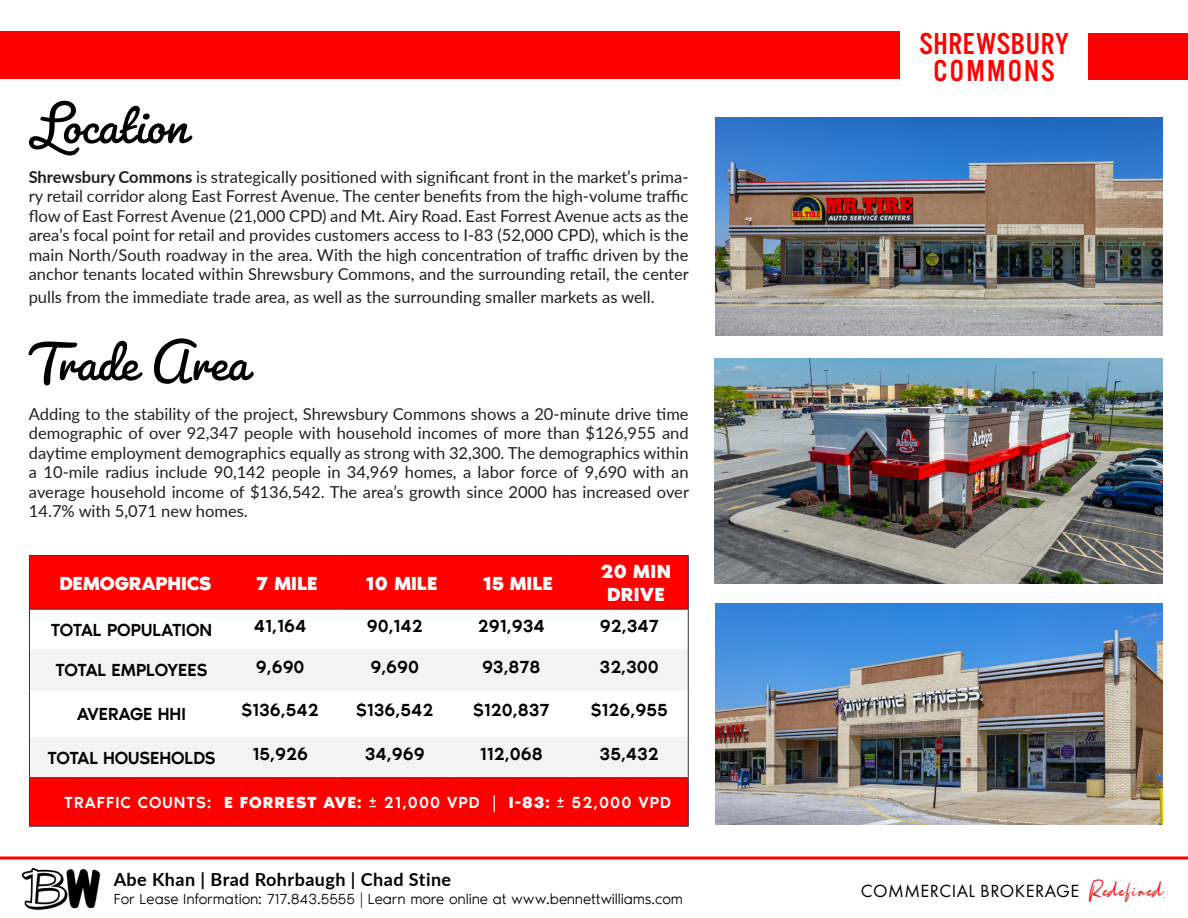
<style>
.page{position:relative;width:1188px;height:918px;background:#fff}
.page>*{position:absolute;margin:0;border:0;box-sizing:border-box;transform-origin:0 0}
.t1{font:60px "Pacifico";color:#000}
.t2{font:31.5px/27px "Alternate Got No 3 D";letter-spacing:.025em;color:#f00;text-align:center}
.t3{font:700 19.5px "Noir Pro";color:#fff}
.t4{font:700 19.5px/23.4px "Noir Pro";letter-spacing:.025em;color:#fff;text-align:center}
.t5{font:18.3px "Futura PT";letter-spacing:.025em;color:#000}
.t6{font:500 18px "Noir Pro";color:#000}
.t7{font:700 18px "Lato";letter-spacing:.025em;color:#000}
.t8{font:16.5px/19.5px "Lato";color:#231f20;text-align:justify}
.t9{font:500 16.5px "Noir Pro";letter-spacing:.065em;color:#fff}
.t10{font:300 15px "Noir Pro";letter-spacing:-.005em;color:#000}
.s1{font-weight:700}
.s2{color:#fff}
.s3{font-family:"Rotterdam";font-style:italic;font-size:27.6px;color:#ee2123}
</style>
<div class="page">
<svg style="left:0;top:856px;width:1188px;height:4px;background:#ff3f3f"></svg>
<img style="left:21px;top:868px;width:80px;height:42px">
<div style="left:0;top:32px;width:900px;height:47px;background:#f00"></div>
<div style="left:1089px;top:33px;width:99px;height:47px;background:#f00"></div>
<img style="left:715px;top:359px;width:447px;height:225px">
<img style="left:715px;top:118px;width:447px;height:218px">
<img style="left:715px;top:603px;width:447px;height:222px">
<div style="left:30px;top:556px;width:658px;height:270px;background:#f00"></div>
<svg style="left:30px;top:610px;width:658px;height:39px"></svg>
<svg style="left:30px;top:649px;width:658px;height:128px;fill:#f4f3f3"></svg>
<hr style="left:29px;top:609px;width:1px;height:40px;background:#333">
<hr style="left:688px;top:609px;width:1px;height:40px;background:#333">
<hr style="left:29px;top:649px;width:1px;height:42px;background:#333">
<hr style="left:688px;top:649px;width:1px;height:42px;background:#333">
<hr style="left:29px;top:691px;width:1px;height:46px;background:#333">
<hr style="left:688px;top:691px;width:1px;height:46px;background:#333">
<hr style="left:29px;top:737px;width:1px;height:41px;background:#333">
<hr style="left:688px;top:737px;width:1px;height:41px;background:#333">
<hr style="left:29px;top:778px;width:1px;height:48px;background:#333">
<hr style="left:688px;top:778px;width:1px;height:48px;background:#333">
<hr style="left:30px;top:777px;width:193px;height:1px;background:#333">
<hr style="left:223px;top:777px;width:114px;height:1px;background:#333">
<hr style="left:337px;top:777px;width:115px;height:1px;background:#333">
<hr style="left:452px;top:777px;width:118px;height:1px;background:#333">
<hr style="left:570px;top:777px;width:118px;height:1px;background:#333">
<hr style="left:29px;top:826px;width:194px;height:1px;background:#333">
<hr style="left:223px;top:826px;width:114px;height:1px;background:#333">
<hr style="left:337px;top:826px;width:115px;height:1px;background:#333">
<hr style="left:452px;top:826px;width:118px;height:1px;background:#333">
<hr style="left:570px;top:826px;width:119px;height:1px;background:#333">
<hr style="left:29px;top:555px;width:194px;height:1px;background:#333">
<hr style="left:223px;top:555px;width:114px;height:1px;background:#333">
<hr style="left:337px;top:555px;width:115px;height:1px;background:#333">
<hr style="left:452px;top:555px;width:118px;height:1px;background:#333">
<hr style="left:570px;top:555px;width:119px;height:1px;background:#333">
<hr style="left:29px;top:556px;width:1px;height:53px;background:#333">
<hr style="left:688px;top:556px;width:1px;height:53px;background:#333">
<hr style="left:30px;top:609px;width:193px;height:1px;background:#323332">
<hr style="left:223px;top:609px;width:114px;height:1px;background:#323332">
<hr style="left:337px;top:609px;width:115px;height:1px;background:#323332">
<hr style="left:452px;top:609px;width:118px;height:1px;background:#323332">
<hr style="left:570px;top:609px;width:118px;height:1px;background:#323332">
<p class="t1" style="left:26px;top:87px;width:164px">Location</p>
<p class="t8" style="left:29px;top:166px;width:662px"><span class="s1">Shrewsbury Commons</span> is strategically positioned with significant front in the market’s prima&shy;ry retail corridor along East Forrest Avenue. The center benefits from the high-volume traffic flow of East Forrest Avenue (21,000 CPD) and Mt. Airy Road. East Forrest Avenue acts as the area’s focal point for retail and provides customers access to I-83 (52,000 CPD), which is the main North/South roadway in the area. With the high concentration of traffic driven by the anchor tenants located within Shrewsbury Commons, and the surrounding retail, the center</p>
<p class="t8" style="left:29px;top:286px;width:627px">pulls from the immediate trade area, as well as the surrounding smaller markets as well.</p>
<p class="t1" style="left:29px;top:324px;width:222px">Trade Area</p>
<p class="t8" style="left:29px;top:403px;width:662px">Adding to the stability of the project, Shrewsbury Commons shows a 20-minute drive time demographic of over 92,347 people with household incomes of more than $126,955 and daytime employment demographics equally as strong with 32,300. The demographics within a 10-mile radius include 90,142 people in 34,969 homes, a labor force of 9,690 with an average household income of $136,542. The area’s growth since 2000 has increased over 14.7% with 5,071 new homes.</p>
<p class="t3" style="left:59px;top:567px;width:154px">DEMOGRAPHICS</p>
<p class="t3" style="left:256px;top:567px;width:63px">7 MILE</p>
<p class="t3" style="left:365px;top:567px;width:73px">10 MILE</p>
<p class="t3" style="left:483px;top:567px;width:71px">15 MILE</p>
<p class="t4" style="left:601px;top:558px;width:72px">20 MIN<br>DRIVE</p>
<p class="t6" style="left:51px;top:616px;width:163px">TOTAL POPULATION</p>
<p class="t6" style="left:254px;top:612px;width:54px">41,164</p>
<p class="t6" style="left:367px;top:612px;width:58px">90,142</p>
<p class="t6" style="left:478px;top:612px;width:68px">291,934</p>
<p class="t6" style="left:600px;top:612px;width:60px">92,347</p>
<p class="t6" style="left:56px;top:656px;width:153px">TOTAL EMPLOYEES</p>
<p class="t6" style="left:256px;top:653px;width:50px">9,690</p>
<p class="t6" style="left:370px;top:653px;width:50px">9,690</p>
<p class="t6" style="left:482px;top:653px;width:60px">93,878</p>
<p class="t6" style="left:600px;top:653px;width:61px">32,300</p>
<p class="t6" style="left:77px;top:700px;width:110px">AVERAGE HHI</p>
<p class="t6" style="left:242px;top:696px;width:79px">$136,542</p>
<p class="t6" style="left:356px;top:696px;width:79px">$136,542</p>
<p class="t6" style="left:473px;top:696px;width:78px">$120,837</p>
<p class="t6" style="left:591px;top:696px;width:79px">$126,955</p>
<p class="t6" style="left:47px;top:744px;width:170px">TOTAL HOUSEHOLDS</p>
<p class="t6" style="left:252px;top:740px;width:57px">15,926</p>
<p class="t6" style="left:365px;top:740px;width:61px">34,969</p>
<p class="t6" style="left:480px;top:740px;width:64px">112,068</p>
<p class="t6" style="left:600px;top:740px;width:61px">35,432</p>
<p class="t9" style="left:64px;top:790px;width:608px">TRAFFIC COUNTS: <span class="s1">E FORREST AVE:</span> ± 21,000 VPD | <span class="s1">I-83:</span> ± 52,000 VPD</p>
<p class="t7" style="left:114px;top:866px;width:339px">Abe Khan | Brad Rohrbaugh | Chad Stine</p>
<p class="t10" style="left:114px;top:888px;width:571px">For Lease Information: 717.843.5555 | Learn more online at www.bennettwilliams.com</p>
<h2 class="t2" style="left:919px;top:31px;width:151px">SHREWSBURY<br>COMMONS</h2>
<p class="t5" style="left:861px;top:880px;width:305px">COMMERCIAL BROKERAGE<span class="s2">.</span> <span class="s3">Redefined.</span></p>
</div>
